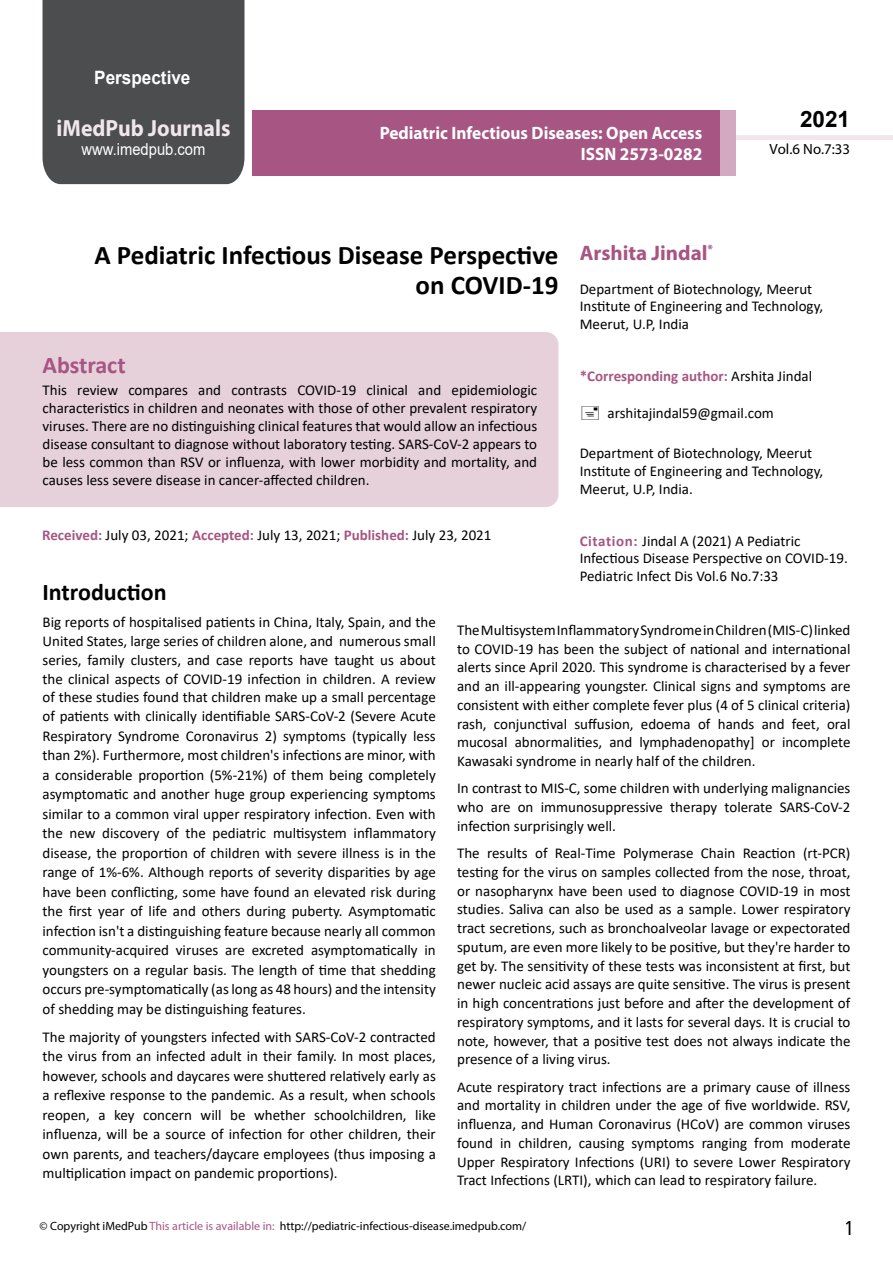
<style>
.page{position:relative;width:893px;height:1263px;background:#fff}
.page>*{position:absolute;margin:0;border:0;box-sizing:border-box;transform-origin:0 0}
.t1{font:700 27px/29.7px "Calibri";color:#000;text-align:right}
.t2{font:25.5px "Tunga";color:#000}
.t3{font:700 24px "Calibri";color:#000}
.t4{font:700 24px "Calibri";color:#a75583}
.t5{font:700 23.4px "Myriad Pro";color:#f0e6eb;scale:.93 1}
.t6{font:700 22.5px "Arial";color:#000}
.t7{font:700 21px "Myriad Pro";color:#a75583}
.t8{font:700 18.45px "Arial";color:#fff;scale:.93 1}
.t9{font:700 18px/21.6px "Myriad Pro";color:#fff;text-align:right;scale:.96 1}
.t10{font:16.5px "Arial";color:#fff;scale:.89 1}
.t11{font:15px/19.4px "Calibri";color:#000;text-align:justify}
.t12{font:700 15px "Calibri";color:#a75583}
.t13{font:14.85px "Myriad Pro";color:#000}
.t14{font:12px "Myriad Pro";color:#000}
.s1{font-weight:700;color:#a75583}
.s2{font-weight:400;color:#000}
.s3{color:#a75583}
</style>
<div class="page">
<div style="left:736px;top:135px;width:157px;height:5px;background:#f0e6eb"></div>
<div style="left:252px;top:110px;width:469px;height:66px;background:#a75583"></div>
<div style="left:720px;top:110px;width:16px;height:66px;background:#d2a9c0"></div>
<div style="left:43px;top:0;width:201px;height:184px;background:#4c4d4f"></div>
<div style="left:0;top:332px;width:558px;height:175px;background:#e6d1db"></div>
<p class="t8" style="left:94px;top:64px;width:105px">Perspective</p>
<h3 class="t5" style="left:57px;top:113px;width:188px">iMedPub Journals</h3>
<p class="t10" style="left:82px;top:138px;width:141px">www.imedpub.com</p>
<p class="t9" style="left:380px;top:121px;width:337px">Pediatric Infectious Diseases: Open Access<br>ISSN 2573-0282</p>
<h3 class="t6" style="left:800px;top:104px;width:52px">2021</h3>
<p class="t13" style="left:769px;top:140px;width:82px">Vol.6 No.7:33</p>
<h1 class="t1" style="left:94px;top:240px;width:466px">A Pediatric Infectious Disease Perspective on COVID-19</h1>
<h3 class="t4" style="left:43px;top:348px;width:85px">Abstract</h3>
<p class="t11" style="left:43px;top:381px;width:496px;line-height:18px">This review compares and contrasts COVID-19 clinical and epidemiologic characteristics in children and neonates with those of other prevalent respiratory viruses. There are no distinguishing clinical features that would allow an infectious disease consultant to diagnose without laboratory testing. SARS-CoV-2 appears to be less common than RSV or influenza, with lower morbidity and mortality, and causes less severe disease in cancer-affected children.</p>
<p class="t11" style="left:42px;top:525px;width:451px"><span class="s1">Received:</span> July 03, 2021; <span class="s1">Accepted:</span> July 13, 2021; <span class="s1">Published:</span> July 23, 2021</p>
<h3 class="t7" style="left:580px;top:239px;width:135px">Arshita Jindal<sup>*</sup></h3>
<p class="t11" style="left:580px;top:281px;width:245px;line-height:16.5px">Department of Biotechnology, Meerut<br>Institute of Engineering and Technology,</p>
<p class="t11" style="left:580px;top:314px;width:111px">Meerut, U.P, India</p>
<p class="t12" style="left:580px;top:365px;width:234px">*Corresponding author: <span class="s2">Arshita Jindal</span></p>
<p class="t11" style="left:607px;top:403px;width:168px">arshitajindal59@gmail.com</p>
<p class="t11" style="left:580px;top:443px;width:245px;line-height:18px;text-align:left">Department of Biotechnology, Meerut<br>Institute of Engineering and Technology,<br>Meerut, U.P, India.</p>
<p class="t11" style="left:580px;top:531px;width:270px;line-height:17.7px;text-align:left"><span class="s1">Citation:</span> Jindal A (2021) A Pediatric<br>Infectious Disease Perspective on COVID-19.<br>Pediatric Infect Dis Vol.6 No.7:33</p>
<h3 class="t3" style="left:43px;top:575px;width:126px">Introduction</h3>
<p class="t11" style="left:43px;top:612px;width:395px">Big reports of hospitalised patients in China, Italy, Spain, and the United States, large series of children alone, and numerous small series, family clusters, and case reports have taught us about the clinical aspects of COVID-19 infection in children. A review of these studies found that children make up a small percentage of patients with clinically identifiable SARS-CoV-2 (Severe Acute Respiratory Syndrome Coronavirus 2) symptoms (typically less than 2%). Furthermore, most children's infections are minor, with a considerable proportion (5%-21%) of them being completely asymptomatic and another huge group experiencing symptoms similar to a common viral upper respiratory infection. Even with the new discovery of the pediatric multisystem inflammatory disease, the proportion of children with severe illness is in the range of 1%-6%. Although reports of severity disparities by age have been conflicting, some have found an elevated risk during the first year of life and others during puberty. Asymptomatic infection isn't a distinguishing feature because nearly all common community-acquired viruses are excreted asymptomatically in youngsters on a regular basis. The length of time that shedding occurs pre-symptomatically (as long as 48 hours) and the intensity of shedding may be distinguishing features.</p>
<p class="t11" style="left:43px;top:1027px;width:395px">The majority of youngsters infected with SARS-CoV-2 contracted the virus from an infected adult in their family. In most places, however, schools and daycares were shuttered relatively early as a reflexive response to the pandemic. As a result, when schools reopen, a key concern will be whether schoolchildren, like influenza, will be a source of infection for other children, their own parents, and teachers/daycare employees (thus imposing a multiplication impact on pandemic proportions).</p>
<p class="t11" style="left:457px;top:620px;width:395px;line-height:18.8px">The Multisystem Inflammatory Syndrome in Children (MIS-C) linked to COVID-19 has been the subject of national and international alerts since April 2020. This syndrome is characterised by a fever and an ill-appearing youngster. Clinical signs and symptoms are consistent with either complete fever plus (4 of 5 clinical criteria) rash, conjunctival suffusion, edoema of hands and feet, oral mucosal abnormalities, and lymphadenopathy] or incomplete Kawasaki syndrome in nearly half of the children.</p>
<p class="t11" style="left:457px;top:779px;width:395px;line-height:18.8px">In contrast to MIS-C, some children with underlying malignancies who are on immunosuppressive therapy tolerate SARS-CoV-2 infection surprisingly well.</p>
<p class="t11" style="left:457px;top:843px;width:395px;line-height:18.8px">The results of Real-Time Polymerase Chain Reaction (rt-PCR) testing for the virus on samples collected from the nose, throat, or nasopharynx have been used to diagnose COVID-19 in most studies. Saliva can also be used as a sample. Lower respiratory tract secretions, such as bronchoalveolar lavage or expectorated sputum, are even more likely to be positive, but they're harder to get by. The sensitivity of these tests was inconsistent at first, but newer nucleic acid assays are quite sensitive. The virus is present in high concentrations just before and after the development of respiratory symptoms, and it lasts for several days. It is crucial to note, however, that a positive test does not always indicate the presence of a living virus.</p>
<p class="t11" style="left:457px;top:1077px;width:395px;line-height:18.8px">Acute respiratory tract infections are a primary cause of illness and mortality in children under the age of five worldwide. RSV, influenza, and Human Coronavirus (HCoV) are common viruses found in children, causing symptoms ranging from moderate Upper Respiratory Infections (URI) to severe Lower Respiratory Tract Infections (LRTI), which can lead to respiratory failure.</p>
<p class="t14" style="left:40px;top:1218px;width:488px">© Copyright iMedPub <span class="s3">This article is available in:</span> http://pediatric-infectious-disease.imedpub.com/</p>
<h2 class="t2" style="left:845px;top:1211px;width:9px">1</h2>
</div>
